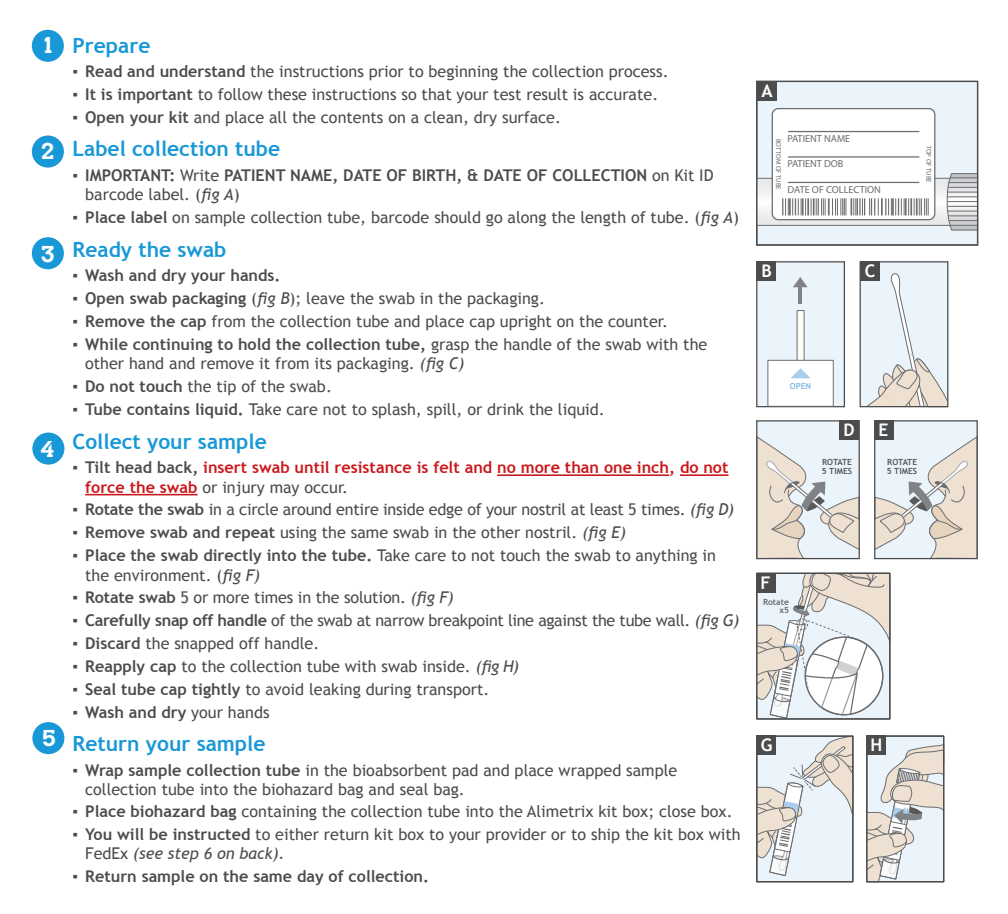
<style>
.page{position:relative;width:1008px;height:914px;background:#fff}
.page>*{position:absolute;margin:0;border:0;box-sizing:border-box;transform-origin:0 0}
.t1{font:700 22.75px "Calvert MT Std";color:#fff}
.steps{font:700 21px "Trebuchet MS";color:#1898d6}
.t2{font:700 17.68px "Trebuchet MS";color:#fff}
.t3{font:700 17.5px "Trebuchet MS";color:#fff}
.t4{font:700 17.32px "Trebuchet MS";color:#fff}
.t5{font:16.1px/19.4px "Trebuchet MS";color:#4b4c4d}
.t6{font:700 16.1px/19.4px "Trebuchet MS";color:#4b4c4d}
.t7{font:700 16.1px/19.4px "Trebuchet MS";color:#cb181c}
.t8{font:16.1px "Trebuchet MS";letter-spacing:-.02em;color:#4b4c4d}
.t9{font:10.15px "Myriad Pro";color:#6c6d70}
.t10{font:700 8.4px/9.3px "Trebuchet MS";color:#57585a}
.t11{font:700 8.4px/7.4px "Trebuchet MS";color:#6c6d70;text-align:right}
.t12{font:700 8.4px "Trebuchet MS";color:#83b9e4}
.t13{font:6.83px "Myriad Pro";color:#6c6d70}
.s1{font-weight:700}
.s2{font-weight:400}
.s3{font-weight:400;font-style:italic}
.s4{font-style:italic}
.s5{font-weight:400;color:#4b4c4d}
.s6{color:#4b4c4d}
</style>
<div class="page">
<hr style="left:497px;top:474px;width:172px;height:2px;background:#cb181c">
<hr style="left:680px;top:474px;width:49px;height:2px;background:#cb181c">
<hr style="left:85px;top:494px;width:113px;height:1px;background:#cb181c">
<div style="left:32px;top:30px;width:32px;height:32px;background:#1898d6;border-radius:50%"></div>
<div style="left:32px;top:135px;width:32px;height:32px;background:#1898d6;border-radius:50%"></div>
<div style="left:757px;top:421px;width:102px;height:137px;background:#ecf4fb"></div>
<svg style="left:756px;top:436px;width:104px;height:123px"></svg>
<div style="left:840px;top:421px;width:19px;height:19px;background:#4b4c4d"></div>
<div style="left:867px;top:736px;width:77px;height:145px;background:#ecf4fb"></div>
<div style="left:867px;top:735px;width:19px;height:19px;background:#4b4c4d"></div>
<div style="left:860px;top:262px;width:88px;height:144px;background:#ecf4fb"></div>
<svg style="left:866px;top:271px;width:112px;height:288px"></svg>
<div style="left:860px;top:261px;width:88px;height:146px;border:1px solid #4b4c4d"></div>
<div style="left:860px;top:262px;width:19px;height:19px;background:#4b4c4d"></div>
<div style="left:757px;top:262px;width:87px;height:144px;background:#ecf4fb"></div>
<div style="left:756px;top:261px;width:89px;height:146px;border:1px solid #4b4c4d"></div>
<div style="left:757px;top:262px;width:19px;height:19px;background:#4b4c4d"></div>
<div style="left:797px;top:310px;width:7px;height:52px;background:#fffef8"></div>
<div style="left:797px;top:310px;width:8px;height:53px;border:1px solid #6c6d70"></div>
<div style="left:768px;top:360px;width:65px;height:46px;background:#fff"></div>
<div style="left:767px;top:360px;width:67px;height:46px;border:1px solid #6c6d70"></div>
<svg style="left:791px;top:368px;width:19px;height:10px"></svg>
<hr style="left:799px;top:286px;width:3px;height:17px;background:#808285">
<svg style="left:793px;top:277px;width:15px;height:10px"></svg>
<div style="left:757px;top:81px;width:221px;height:164px;background:#ecf4fb"></div>
<div style="left:757px;top:81px;width:19px;height:20px;background:#4b4c4d"></div>
<div style="left:756px;top:81px;width:222px;height:165px;border:1px solid #4b4c4d"></div>
<div style="left:772px;top:109px;width:163px;height:111px;background:#fff;border-radius:6px"></div>
<div style="left:772px;top:108px;width:163px;height:112px;border:1px solid #6c6d70;border-radius:6px"></div>
<hr style="left:788px;top:131px;width:131px;height:1px;background:#6c6d70">
<hr style="left:788px;top:156px;width:131px;height:2px;background:#6c6d70">
<svg style="left:756px;top:173px;width:222px;height:58px"></svg>
<svg style="left:756px;top:572px;width:135px;height:147px"></svg>
<div style="left:757px;top:736px;width:96px;height:145px;background:#ecf4fb"></div>
<svg style="left:756px;top:735px;width:98px;height:141px"></svg>
<svg style="left:866px;top:743px;width:79px;height:139px"></svg>
<div style="left:32px;top:432px;width:32px;height:32px;background:#1898d6;border-radius:50%"></div>
<div style="left:32px;top:722px;width:32px;height:32px;background:#1898d6;border-radius:50%"></div>
<div style="left:32px;top:237px;width:32px;height:32px;background:#1898d6;border-radius:50%"></div>
<p class="t1" style="left:41px;top:31px;width:15px">1</p>
<p class="t1" style="left:41px;top:136px;width:15px">2</p>
<p class="t1" style="left:41px;top:240px;width:15px">3</p>
<p class="t1" style="left:40px;top:434px;width:15px">4</p>
<p class="t1" style="left:42px;top:723px;width:15px">5</p>
<p class="steps" style="left:73px;top:32px;width:79px">Prepare</p>
<p class="t5" style="left:73px;top:62px;width:598px">▪ <span class="s1">Read and understand</span> the instructions prior to beginning the collection process.</p>
<p class="t5" style="left:73px;top:85px;width:587px">▪ <span class="s1">It is important</span> to follow these instructions so that your test result is accurate.</p>
<p class="t5" style="left:73px;top:108px;width:490px">▪ <span class="s1">Open your kit</span> and place all the contents on a clean, dry surface.</p>
<p class="steps" style="left:73px;top:136px;width:209px">Label collection tube</p>
<p class="t6" style="left:85px;top:165px;width:630px;text-indent:-13px"><span class="s2">▪</span> IMPORTANT: <span class="s2">Write</span> PATIENT NAME, DATE OF BIRTH, &amp; DATE OF COLLECTION <span class="s2">on Kit ID barcode label. (</span><span class="s3">fig A</span><span class="s2">)</span></p>
<p class="t5" style="left:73px;top:208px;width:668px">▪ <span class="s1">Place label</span> on sample collection tube, barcode should go along the length of tube. (<span class="s4">fig A</span>)</p>
<p class="steps" style="left:73px;top:236px;width:155px">Ready the swab</p>
<p class="t6" style="left:73px;top:266px;width:209px"><span class="s2">▪</span> Wash and dry your hands.</p>
<p class="t5" style="left:73px;top:289px;width:474px">▪ <span class="s1">Open swab packaging</span> (<span class="s4">fig B</span>); leave the swab in the packaging.</p>
<p class="t5" style="left:73px;top:312px;width:597px">▪ <span class="s1">Remove the cap</span> from the collection tube and place cap upright on the counter.</p>
<p class="t5" style="left:85px;top:335px;width:624px;text-indent:-13px">▪ <span class="s1">While continuing to hold the collection tube,</span> grasp the handle of the swab with the other hand and remove it from its packaging. <span class="s4">(fig C)</span></p>
<p class="t5" style="left:73px;top:377px;width:261px">▪ <span class="s1">Do not touch</span> the tip of the swab.</p>
<p class="t5" style="left:73px;top:400px;width:534px">▪ <span class="s1">Tube contains liquid.</span> Take care not to splash, spill, or drink the liquid.</p>
<p class="steps" style="left:73px;top:428px;width:196px">Collect your sample</p>
<p class="t7" style="left:85px;top:457px;width:645px;text-indent:-13px"><span class="s5">▪</span> <span class="s6">Tilt head back,</span> insert swab until resistance is felt and no more than one inch, do not force the swab <span class="s5">or injury may occur.</span></p>
<p class="t5" style="left:73px;top:500px;width:663px">▪ <span class="s1">Rotate the swab</span> in a circle around entire inside edge of your nostril at least 5 times. <span class="s4">(fig D)</span></p>
<p class="t5" style="left:73px;top:523px;width:555px">▪ <span class="s1">Remove swab and repeat</span> using the same swab in the other nostril. <span class="s4">(fig E)</span></p>
<p class="t5" style="left:85px;top:546px;width:632px;text-indent:-13px">▪ <span class="s1">Place the swab directly into the tube.</span> Take care to not touch the swab to anything in the environment. (<span class="s4">fig F)</span></p>
<p class="t5" style="left:73px;top:588px;width:383px">▪ <span class="s1">Rotate swab</span> 5 or more times in the solution. <span class="s4">(fig F)</span></p>
<p class="t8" style="left:73px;top:611px;width:668px">▪ <span class="s1">Carefully snap off handle</span> of the swab at narrow breakpoint line against the tube wall. <span class="s4">(fig G)</span></p>
<p class="t5" style="left:73px;top:634px;width:248px">▪ <span class="s1">Discard</span> the snapped off handle.</p>
<p class="t5" style="left:73px;top:656px;width:448px">▪ <span class="s1">Reapply cap</span> to the collection tube with swab inside. <span class="s4">(fig H)</span></p>
<p class="t5" style="left:73px;top:679px;width:418px">▪ <span class="s1">Seal tube cap tightly</span> to avoid leaking during transport.</p>
<p class="t5" style="left:73px;top:702px;width:199px">▪ <span class="s1">Wash and dry</span> your hands</p>
<p class="steps" style="left:73px;top:730px;width:194px">Return your sample</p>
<p class="t5" style="left:85px;top:760px;width:594px;text-indent:-13px">▪ <span class="s1">Wrap sample collection tube</span> in the bioabsorbent pad and place wrapped sample collection tube into the biohazard bag and seal bag.</p>
<p class="t5" style="left:73px;top:801px;width:662px">▪ <span class="s1">Place biohazard bag</span> containing the collection tube into the Alimetrix kit box; close box.</p>
<p class="t5" style="left:85px;top:824px;width:657px;text-indent:-13px">▪ <span class="s1">You will be instructed</span> to either return kit box to your provider or to ship the kit box with<br>FedEx <span class="s4">(see step 6 on back).</span></p>
<p class="t6" style="left:73px;top:866px;width:358px"><span class="s2">▪</span> Return sample on the same day of collection.</p>
<p class="t2" style="left:761px;top:80px;width:13px">A</p>
<p class="t9" style="left:788px;top:133px;width:64px">PATIENT NAME</p>
<p class="t9" style="left:788px;top:158px;width:57px">PATIENT DOB</p>
<p class="t9" style="left:788px;top:184px;width:95px">DATE OF COLLECTION</p>
<p class="t13" style="left:782px;top:139px;width:53px;rotate:90deg">BOTTOM OF TUBE</p>
<p class="t3" style="left:761px;top:260px;width:12px">B</p>
<p class="t3" style="left:865px;top:260px;width:12px">C</p>
<p class="t13" style="left:933px;top:145px;width:39px;rotate:90deg">TOP OF TUBE</p>
<p class="t12" style="left:790px;top:380px;width:23px">OPEN</p>
<p class="t4" style="left:844px;top:419px;width:13px">D</p>
<p class="t10" style="left:822px;top:457px;width:32px">ROTATE<br>5 TIMES</p>
<p class="t4" style="left:878px;top:419px;width:11px">E</p>
<p class="t10" style="left:887px;top:457px;width:32px">ROTATE<br>5 TIMES</p>
<p class="t4" style="left:761px;top:572px;width:12px">F</p>
<p class="t11" style="left:763px;top:598px;width:28px">Rotate x5</p>
<p class="t4" style="left:761px;top:734px;width:13px">G</p>
<p class="t4" style="left:871px;top:734px;width:13px">H</p>
</div>
